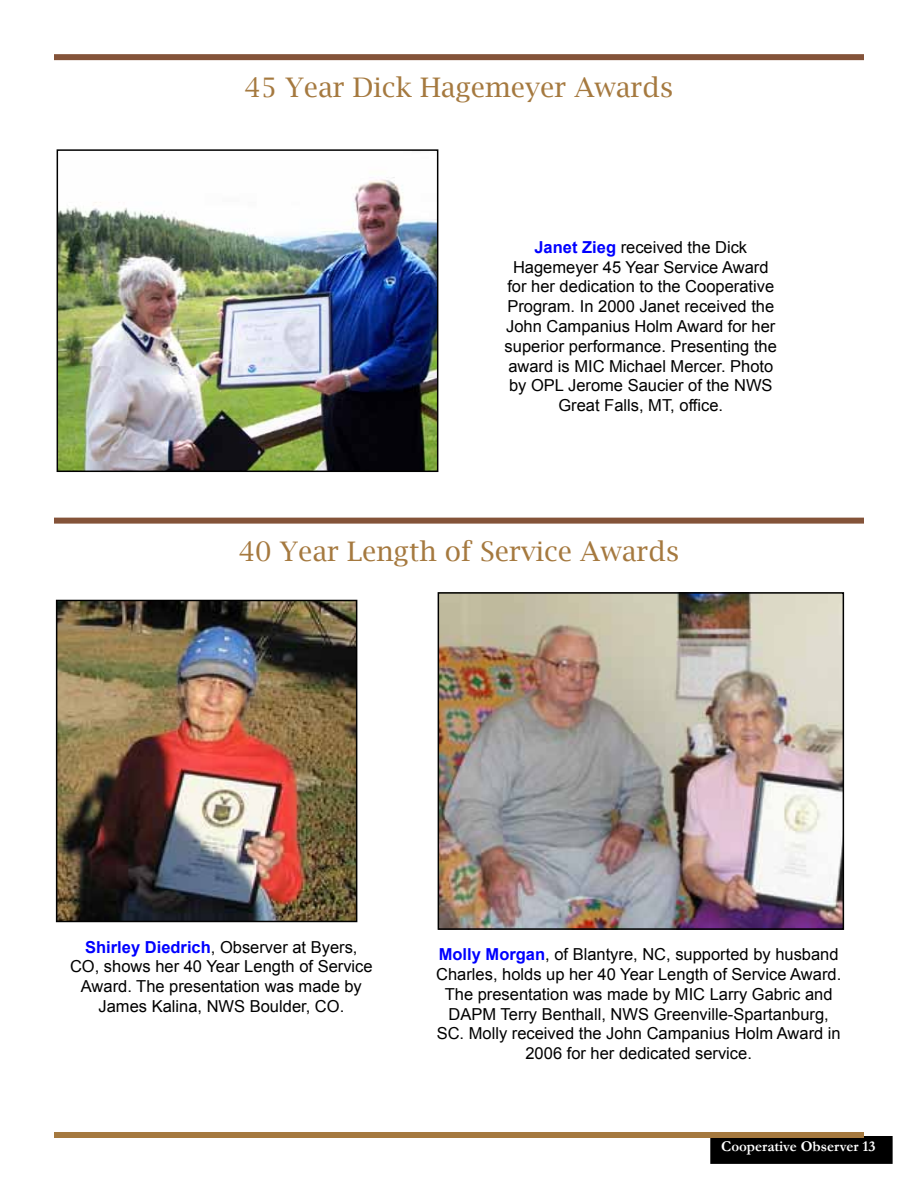
<style>
.page{position:relative;width:918px;height:1188px;background:#fff}
.page>*{position:absolute;margin:0;border:0;box-sizing:border-box;transform-origin:0 0}
.t1{font:27px "Lucida Bright";color:#a5793f}
.t2{font:16.5px/19.8px "Arial";color:#000;text-align:center}
.t3{font:700 15px "Garamond";color:#fff}
.s1{font-weight:700;color:#00f}
</style>
<div class="page">
<div style="left:711px;top:1137px;width:181px;height:26px;background:#000"></div>
<div style="left:710px;top:1136px;width:183px;height:28px;border:2px solid #000"></div>
<div style="left:54px;top:1132px;width:810px;height:6px;background:#a5793f"></div>
<div style="left:54px;top:518px;width:810px;height:6px;background:#845339"></div>
<img style="left:60px;top:177px;width:375px;height:292px">
<div style="left:57px;top:149px;width:381px;height:323px;border:2px solid #000"></div>
<div style="left:54px;top:54px;width:810px;height:6px;background:#845339"></div>
<img style="left:59px;top:603px;width:295px;height:316px">
<div style="left:56px;top:600px;width:301px;height:322px;border:2px solid #000"></div>
<img style="left:441px;top:595px;width:400px;height:332px">
<div style="left:438px;top:592px;width:406px;height:338px;border:2px solid #000"></div>
<h1 class="t1" style="left:245px;top:72px;width:430px">45 Year Dick Hagemeyer Awards</h1>
<p class="t2" style="left:505px;top:237px;width:274px"><span class="s1">Janet Zieg</span> received the Dick<br>Hagemeyer 45 Year Service Award for her dedication to the Cooperative<br>Program. In 2000 Janet received the<br>John Campanius Holm Award for her superior performance. Presenting the award is MIC Michael Mercer. Photo by OPL Jerome Saucier of the NWS<br>Great Falls, MT, office.</p>
<h1 class="t1" style="left:239px;top:536px;width:442px">40 Year Length of Service Awards</h1>
<p class="t2" style="left:70px;top:937px;width:304px"><span class="s1">Shirley Diedrich</span>, Observer at Byers, CO, shows her 40 Year Length of Service Award. The presentation was made by James Kalina, NWS Boulder, CO.</p>
<p class="t2" style="left:436px;top:945px;width:407px"><span class="s1">Molly Morgan</span>, of Blantyre, NC, supported by husband Charles, holds up her 40 Year Length of Service Award.<br>The presentation was made by MIC Larry Gabric and DAPM Terry Benthall, NWS Greenville-Spartanburg, SC. Molly received the John Campanius Holm Award in 2006 for her dedicated service.</p>
<p class="t3" style="left:721px;top:1136px;width:156px">Cooperative Observer 13</p>
</div>
